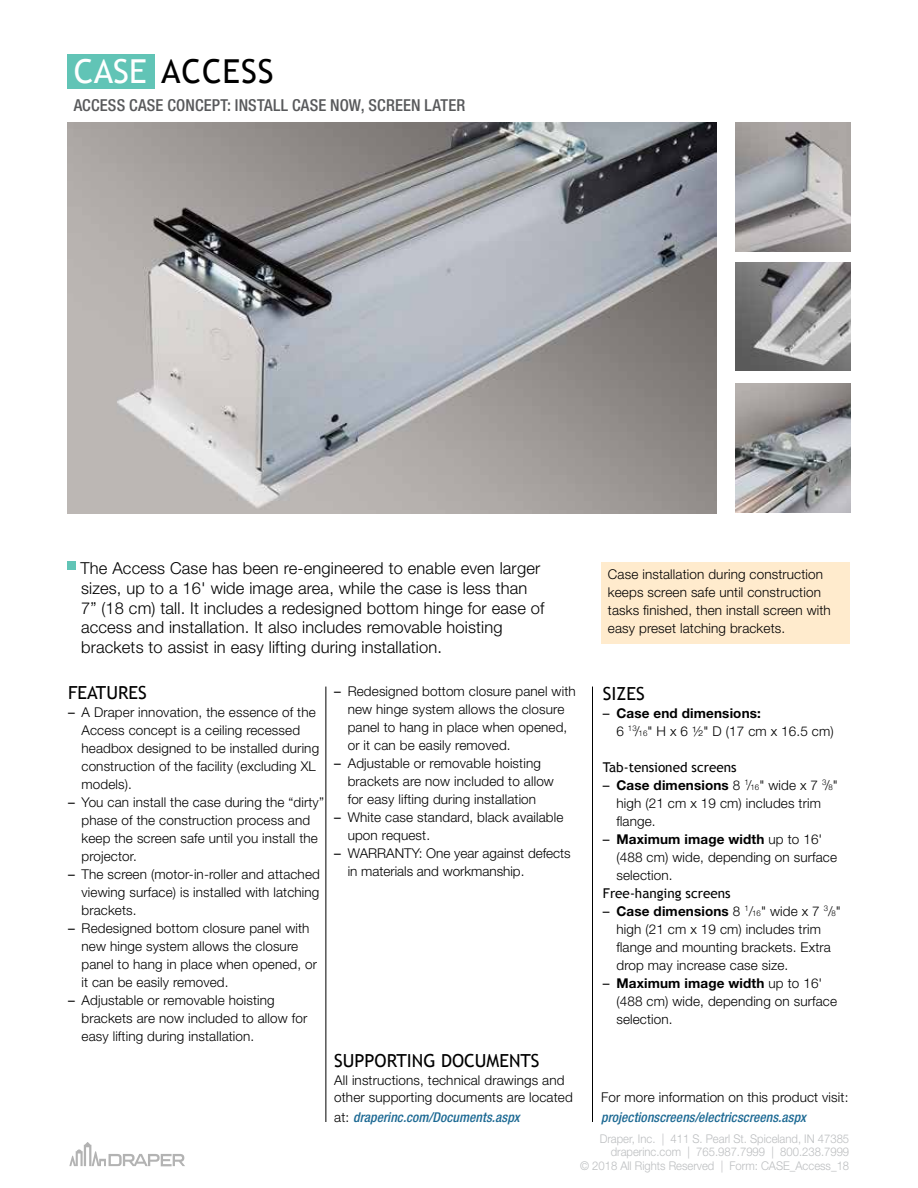
<style>
.page{position:relative;width:918px;height:1188px;background:#fff}
.page>*{position:absolute;margin:0;border:0;box-sizing:border-box;transform-origin:0 0}
.t1{font:33px "Trebuchet MS";letter-spacing:.025em;color:#000}
.t2{font:18px "Trebuchet MS";color:#000}
.t3{font:300 16.5px/19.8px "Helvetica Neue LT Std";letter-spacing:.01em;color:#000}
.t4{font:500 condensed 16.5px "Helvetica Neue LT Std";letter-spacing:.01em;color:#58595b}
.t5{font:300 13.5px/18px "Helvetica Neue LT Std";letter-spacing:.01em;color:#000}
.t6{font:italic 500 condensed 13.5px "Helvetica Neue LT Std";letter-spacing:.01em;color:#1c6993}
.t7{font:13.5px "Trebuchet MS";color:#000}
.t8{font:300 12px/13.5px "Helvetica Neue LT Std";color:#bcbec0;text-align:right;scale:.94 1}
.s1{color:#fff}
.s2{font-weight:400}
.s3{font-weight:700}
.s4{font-size:7.8px}
.s5{font-weight:300;font-style:normal;font-stretch:normal;color:#000}
</style>
<div class="page">
<div style="left:67px;top:54px;width:87px;height:34px;background:#61c4b6"></div>
<img style="left:68px;top:122px;width:649px;height:391px">
<div style="left:68px;top:561px;width:8px;height:8px;background:#61c4b6"></div>
<hr style="left:592px;top:687px;width:1px;height:435px;background:#000">
<hr style="left:326px;top:687px;width:1px;height:435px;background:#000">
<svg style="left:69px;top:1142px;width:116px;height:24px"></svg>
<img style="left:735px;top:122px;width:115px;height:130px">
<img style="left:735px;top:384px;width:115px;height:128px">
<img style="left:735px;top:263px;width:115px;height:108px">
<div style="left:601px;top:562px;width:249px;height:82px;background:#ffebcd"></div>
<h1 class="t1" style="left:74px;top:52px;width:201px"><span class="s1">CASE</span> ACCESS</h1>
<p class="t4" style="left:74px;top:95px;width:393px">ACCESS CASE CONCEPT: INSTALL CASE NOW, SCREEN LATER</p>
<p class="t3" style="left:81px;top:558px;width:465px">The Access Case has been re-engineered to enable even larger sizes, up to a 16' wide image area, while the case is less than 7” (18 cm) tall. It includes a redesigned bottom hinge for ease of access and installation. It also includes removable hoisting brackets to assist in easy lifting during installation.</p>
<h2 class="t2" style="left:68px;top:682px;width:80px">FEATURES</h2>
<p class="t5" style="left:82px;top:703px;width:239px;text-indent:-14px"><span class="s2">–</span> A Draper innovation, the essence of the Access concept is a ceiling recessed headbox designed to be installed during construction of the facility (excluding XL models).</p>
<p class="t5" style="left:82px;top:793px;width:244px;text-indent:-14px"><span class="s2">–</span> You can install the case during the “dirty” phase of the construction process and keep the screen safe until you install the projector.</p>
<p class="t5" style="left:82px;top:865px;width:240px;text-align:justify;text-indent:-14px"><span class="s2">–</span> The screen (motor-in-roller and attached viewing surface) is installed with latching brackets.</p>
<p class="t5" style="left:82px;top:919px;width:237px;text-indent:-14px"><span class="s2">–</span> Redesigned bottom closure panel with new hinge system allows the closure panel to hang in place when opened, or it can be easily removed.</p>
<p class="t5" style="left:82px;top:991px;width:227px;text-indent:-14px"><span class="s2">–</span> Adjustable or removable hoisting brackets are now included to allow for easy lifting during installation.</p>
<p class="t5" style="left:348px;top:682px;width:230px;text-indent:-14px"><span class="s2">–</span> Redesigned bottom closure panel with new hinge system allows the closure panel to hang in place when opened, or it can be easily removed.</p>
<p class="t5" style="left:348px;top:754px;width:208px;text-indent:-14px"><span class="s2">–</span> Adjustable or removable hoisting brackets are now included to allow for easy lifting during installation</p>
<p class="t5" style="left:348px;top:808px;width:217px;text-indent:-14px"><span class="s2">–</span> White case standard, black available upon request.</p>
<p class="t5" style="left:348px;top:844px;width:225px;text-indent:-14px"><span class="s2">–</span> WARRANTY: One year against defects in materials and workmanship.</p>
<p class="t5" style="left:608px;top:564px;width:224px">Case installation during construction keeps screen safe until construction tasks finished, then install screen with easy preset latching brackets.</p>
<h2 class="t2" style="left:603px;top:683px;width:43px">SIZES</h2>
<p class="t5" style="left:616px;top:704px;width:219px;text-indent:-14px"><span class="s2">–</span> <span class="s3">Case end dimensions:<br></span>6 <sup>13</sup>/<span class="s4">16</span>" H x 6 1/2" D (17 cm x 16.5 cm)</p>
<p class="t7" style="left:603px;top:759px;width:135px">Tab-tensioned screens</p>
<p class="t5" style="left:616px;top:776px;width:223px;text-indent:-14px"><span class="s2">–</span> <span class="s3">Case dimensions</span> 8 <sup>1</sup>/<span class="s4">16</span>" wide x 7 <sup>3</sup>/<span class="s4">8</span>" high (21 cm x 19 cm) includes trim flange.</p>
<p class="t5" style="left:616px;top:830px;width:222px;text-indent:-14px"><span class="s2">–</span> <span class="s3">Maximum image width</span> up to 16' (488 cm) wide, depending on surface selection.</p>
<p class="t7" style="left:603px;top:885px;width:129px">Free-hanging screens</p>
<p class="t5" style="left:616px;top:902px;width:226px;text-indent:-13px"><span class="s2">–</span> <span class="s3">Case dimensions</span> 8 <sup>1</sup>/<span class="s4">16</span>" wide x 7 <sup>3</sup>/<span class="s4">8</span>" high (21 cm x 19 cm) includes trim flange and mounting brackets. Extra drop may increase case size.</p>
<p class="t5" style="left:616px;top:974px;width:222px;text-indent:-14px"><span class="s2">–</span> <span class="s3">Maximum image width</span> up to 16' (488 cm) wide, depending on surface selection.</p>
<h2 class="t2" style="left:334px;top:1050px;width:207px">SUPPORTING DOCUMENTS</h2>
<p class="t5" style="left:334px;top:1070px;width:240px">All instructions, technical drawings and other supporting documents are located</p>
<p class="t6" style="left:334px;top:1109px;width:187px"><span class="s5">at:</span> draperinc.com/Documents.aspx</p>
<p class="t5" style="left:601px;top:1088px;width:249px">For more information on this product visit:</p>
<p class="t6" style="left:601px;top:1109px;width:206px">projectionscreens/electricscreens.aspx</p>
<p class="t8" style="left:580px;top:1131px;width:288px">Draper, Inc. | 411 S. Pearl St. Spiceland, IN 47385 draperinc.com | 765.987.7999 | 800.238.7999<br>© 2018 All Rights Reserved | Form: CASE_Access_18</p>
</div>
